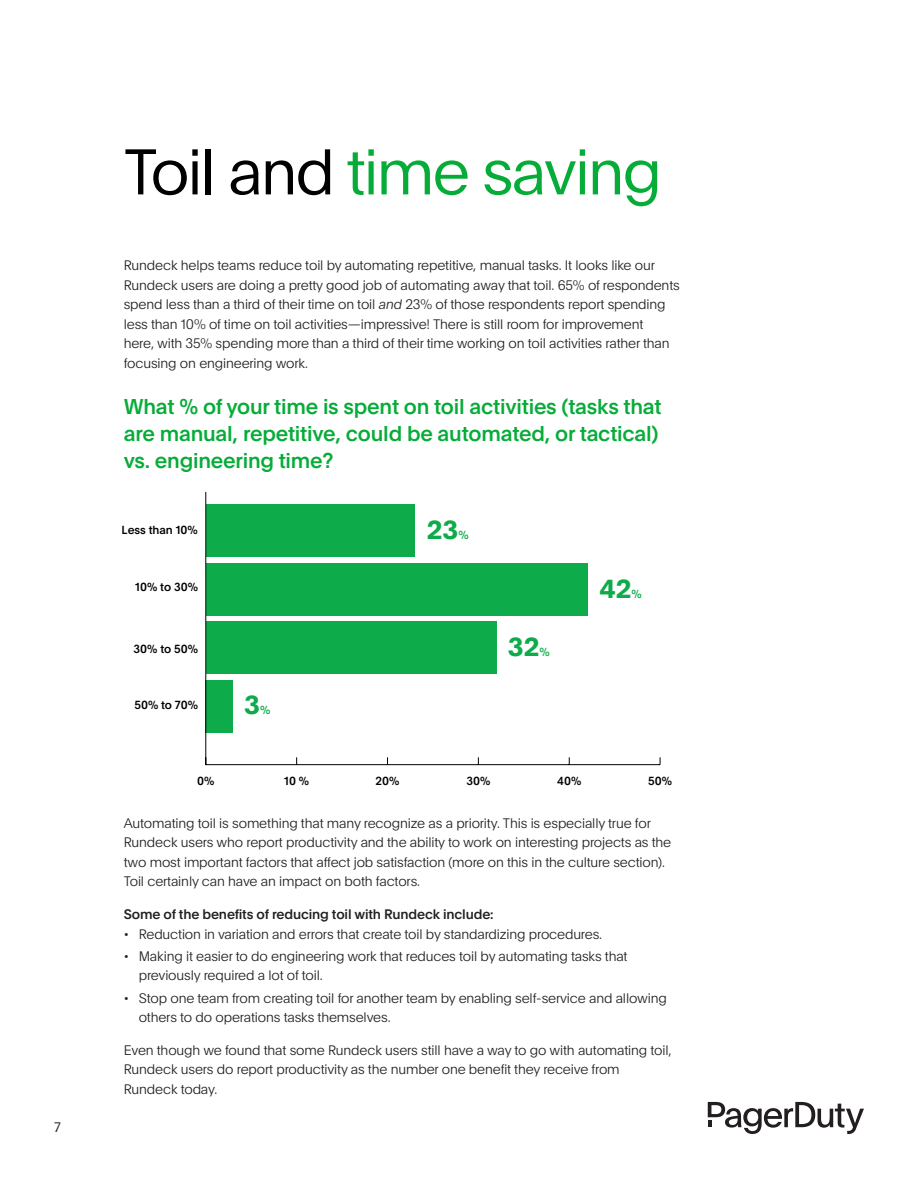
<style>
.page{position:relative;width:918px;height:1188px;background:#fff}
.page>*{position:absolute;margin:0;border:0;box-sizing:border-box;transform-origin:0 0}
.Header{font:300 63px "Plain";letter-spacing:-.03em;color:#06ac38}
.t1{font:700 25.5px "Plain";color:#0dab4a}
.Subhead{font:500 21px/27px "Plain";letter-spacing:-.01em;color:#06ac38}
.Body{font:100 13.5px/19.5px "Plain";letter-spacing:-.01em;color:#231f20}
.Body-2{font:500 13.5px "Plain";letter-spacing:-.01em;color:#231f20}
.t2{font:300 13.5px "Plain";color:#231f20}
.t3{font:500 11.55px "Plain";color:#000}
.s1{color:#000}
.s2{font-style:italic}
.s3{font-weight:500;font-size:11.55px}
</style>
<div class="page">
<svg style="left:708px;top:1102px;width:156px;height:32px"></svg>
<div style="left:206px;top:680px;width:27px;height:52px;background:#0dab4a"></div>
<div style="left:206px;top:621px;width:291px;height:53px;background:#0dab4a"></div>
<div style="left:206px;top:563px;width:381px;height:52px;background:#0dab4a"></div>
<div style="left:206px;top:504px;width:209px;height:53px;background:#0dab4a"></div>
<hr style="left:206px;top:764px;width:454px;height:1px;background:#000">
<hr style="left:206px;top:492px;width:1px;height:273px;background:#000">
<p class="t2" style="left:54px;top:1117px;width:8px">7</p>
<p class="Header" style="left:124px;top:127px;width:540px"><span class="s1">Toil and</span> time saving</p>
<p class="Body" style="left:124px;top:255px;width:558px">Rundeck helps teams reduce toil by automating repetitive, manual tasks. It looks like our Rundeck users are doing a pretty good job of automating away that toil. 65% of respondents spend less than a third of their time on toil <span class="s2">and</span> 23% of those respondents report spending less than 10% of time on toil activities—impressive! There is still room for improvement<br>here, with 35% spending more than a third of their time working on toil activities rather than focusing on engineering work.</p>
<p class="Subhead" style="left:124px;top:392px;width:539px">What % of your time is spent on toil activities (tasks that are manual, repetitive, could be automated, or tactical) vs. engineering time?</p>
<p class="t3" style="left:122px;top:522px;width:78px">Less than 10%</p>
<p class="t3" style="left:135px;top:579px;width:64px">10% to 30%</p>
<p class="t3" style="left:134px;top:640px;width:66px">30% to 50%</p>
<p class="t3" style="left:135px;top:696px;width:65px">50% to 70%</p>
<h2 class="t1" style="left:244px;top:687px;width:28px">3<span class="s3">%</span></h2>
<h2 class="t1" style="left:427px;top:511px;width:43px">23<span class="s3">%</span></h2>
<h2 class="t1" style="left:508px;top:629px;width:43px">32<span class="s3">%</span></h2>
<h2 class="t1" style="left:599px;top:570px;width:44px">42<span class="s3">%</span></h2>
<p class="t3" style="left:197px;top:773px;width:19px">0%</p>
<p class="t3" style="left:284px;top:773px;width:27px">10 %</p>
<p class="t3" style="left:376px;top:773px;width:25px">20%</p>
<p class="t3" style="left:466px;top:773px;width:25px">30%</p>
<p class="t3" style="left:557px;top:773px;width:26px">40%</p>
<p class="t3" style="left:648px;top:773px;width:25px">50%</p>
<p class="Body" style="left:124px;top:813px;width:549px">Automating toil is something that many recognize as a priority. This is especially true for Rundeck users who report productivity and the ability to work on interesting projects as the two most important factors that affect job satisfaction (more on this in the culture section).<br>Toil certainly can have an impact on both factors.</p>
<p class="Body-2" style="left:124px;top:905px;width:371px">Some of the benefits of reducing toil with Rundeck include:</p>
<p class="Body" style="left:124px;top:924px;width:480px">• Reduction in variation and errors that create toil by standardizing procedures.</p>
<p class="Body" style="left:139px;top:946px;width:490px;text-indent:-15px">• Making it easier to do engineering work that reduces toil by automating tasks that previously required a lot of toil.</p>
<p class="Body" style="left:139px;top:987px;width:530px;text-indent:-15px">• Stop one team from creating toil for another team by enabling self-service and allowing others to do operations tasks themselves.</p>
<p class="Body" style="left:124px;top:1040px;width:549px">Even though we found that some Rundeck users still have a way to go with automating toil,<br>Rundeck users do report productivity as the number one benefit they receive from<br>Rundeck today.</p>
</div>
